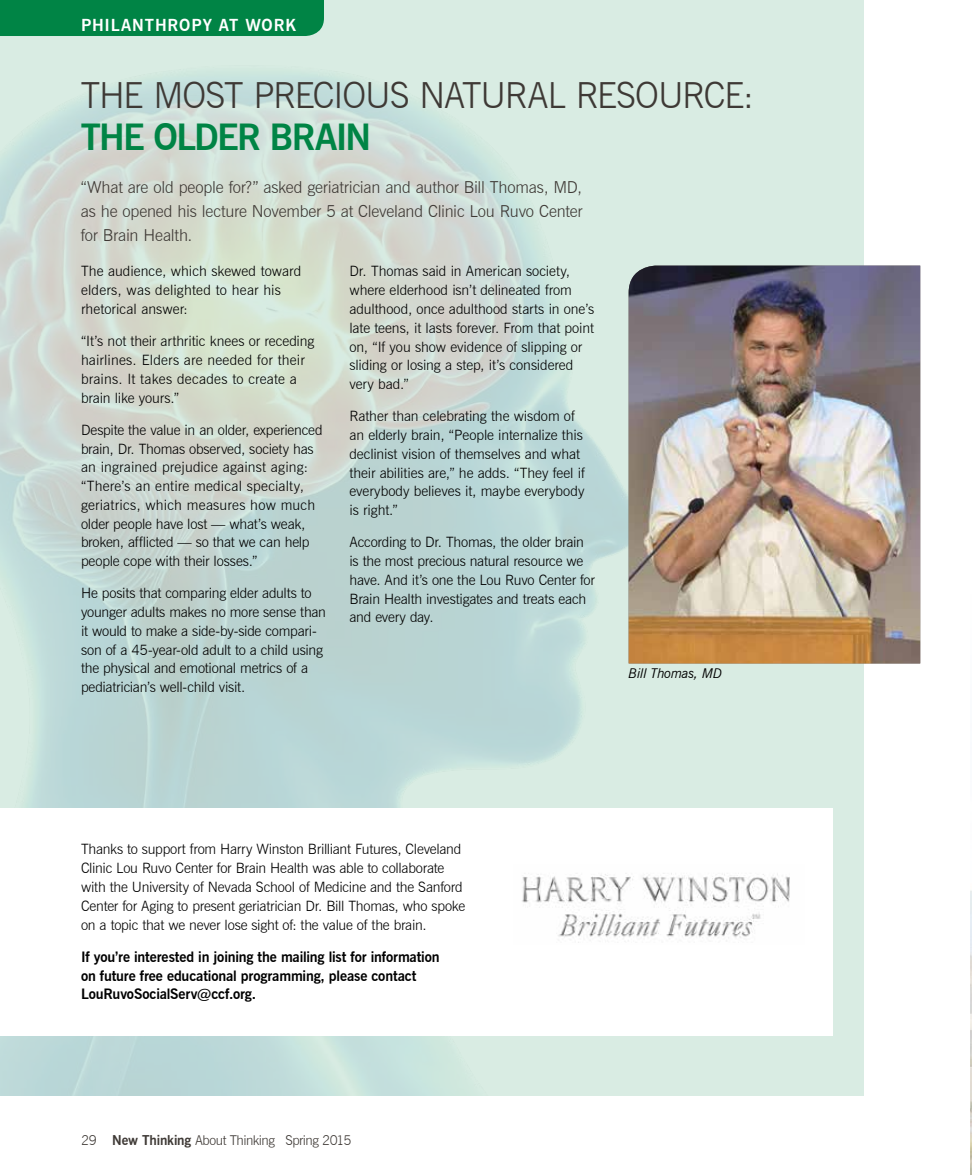
<style>
.page{position:relative;width:972px;height:1175px;background:#fff}
.page>*{position:absolute;margin:0;border:0;box-sizing:border-box;transform-origin:0 0}
.t1{font:300 36px "News Gothic BT";letter-spacing:-.03em;color:#3e3935}
.t2{font:700 36px "News Gothic BT";letter-spacing:-.05em;color:#008445}
.t3{font:300 16.5px/24px "News Gothic BT";letter-spacing:-.01em;color:#3e3935;text-align:justify}
.t4{font:700 16.5px "News Gothic BT";letter-spacing:.05em;color:#fff}
.t5{font:300 14.25px/18.8px "News Gothic BT";letter-spacing:-.01em;color:#000}
.t6{font:700 14.25px/18.8px "News Gothic BT";letter-spacing:-.01em;color:#000}
.t7{font:300 14.25px/18.8px "News Gothic BT";letter-spacing:.01em;color:#000}
.t8{font:300 13.5px "News Gothic BT";letter-spacing:-.035em;color:#3e3935}
.t9{font:italic 13.5px "News Gothic BT";letter-spacing:-.025em;color:#000}
.s1{font-weight:700}
</style>
<div class="page">
<img style="left:970px;top:891px;width:2px;height:283px">
<div style="left:0;top:0;width:864px;height:1095px;background:#d9ece3"></div>
<img style="left:0;top:72px;width:767px;height:1023px">
<div style="left:0;top:808px;width:833px;height:227px;background:#fff"></div>
<img style="left:629px;top:266px;width:291px;height:397px">
<div style="left:0;top:0;width:324px;height:36px;background:#008445"></div>
<img style="left:522px;top:873px;width:268px;height:70px">
<p class="t4" style="left:81px;top:15px;width:217px">PHILANTHROPY AT WORK</p>
<h1 class="t1" style="left:81px;top:74px;width:675px">THE MOST PRECIOUS NATURAL RESOURCE:</h1>
<h1 class="t2" style="left:81px;top:116px;width:292px">THE OLDER BRAIN</h1>
<p class="t3" style="left:81px;top:175px;width:503px">“What are old people for?” asked geriatrician and author Bill Thomas, MD, as he opened his lecture November 5 at Cleveland Clinic Lou Ruvo Center for Brain Health.</p>
<p class="t5" style="left:81px;top:262px;width:222px">The audience, which skewed toward elders, was delighted to hear his rhetorical answer:</p>
<p class="t7" style="left:81px;top:332px;width:235px">“It’s not their arthritic knees or receding hairlines. Elders are needed for their brains. It takes decades to create a brain like yours.”</p>
<p class="t5" style="left:81px;top:420px;width:243px">Despite the value in an older, experienced brain, Dr. Thomas observed, society has an ingrained prejudice against aging: “There’s an entire medical specialty, geriatrics, which measures how much older people have lost — what’s weak, broken, afflicted — so that we can help people cope with their losses.”</p>
<p class="t5" style="left:81px;top:584px;width:247px">He posits that comparing elder adults to younger adults makes no more sense than it would to make a side-by-side compari&shy;son of a 45-year-old adult to a child using the physical and emotional metrics of a pediatrician’s well-child visit.</p>
<p class="t5" style="left:349px;top:262px;width:246px">Dr. Thomas said in American society, where elderhood isn’t delineated from adulthood, once adulthood starts in one’s late teens, it lasts forever. From that point on, “If you show evidence of slipping or sliding or losing a step, it’s considered very bad.”</p>
<p class="t5" style="left:349px;top:407px;width:237px">Rather than celebrating the wisdom of an elderly brain, “People internalize this declinist vision of themselves and what their abilities are,” he adds. “They feel if everybody believes it, maybe everybody is right.”</p>
<p class="t5" style="left:349px;top:533px;width:247px">According to Dr. Thomas, the older brain is the most precious natural resource we have. And it’s one the Lou Ruvo Center for Brain Health investigates and treats each and every day.</p>
<p class="t9" style="left:629px;top:665px;width:95px">Bill Thomas, MD</p>
<p class="t5" style="left:81px;top:840px;width:386px">Thanks to support from Harry Winston Brilliant Futures, Cleveland Clinic Lou Ruvo Center for Brain Health was able to collaborate with the University of Nevada School of Medicine and the Sanford Center for Aging to present geriatrician Dr. Bill Thomas, who spoke on a topic that we never lose sight of: the value of the brain.</p>
<p class="t6" style="left:81px;top:947px;width:360px">If you’re interested in joining the mailing list for information on future free educational programming, please contact<br>LouRuvoSocialServ@ccf.org.</p>
<p class="t8" style="left:81px;top:1131px;width:272px">29 <span class="s1">New Thinking</span> About Thinking Spring 2015</p>
</div>
